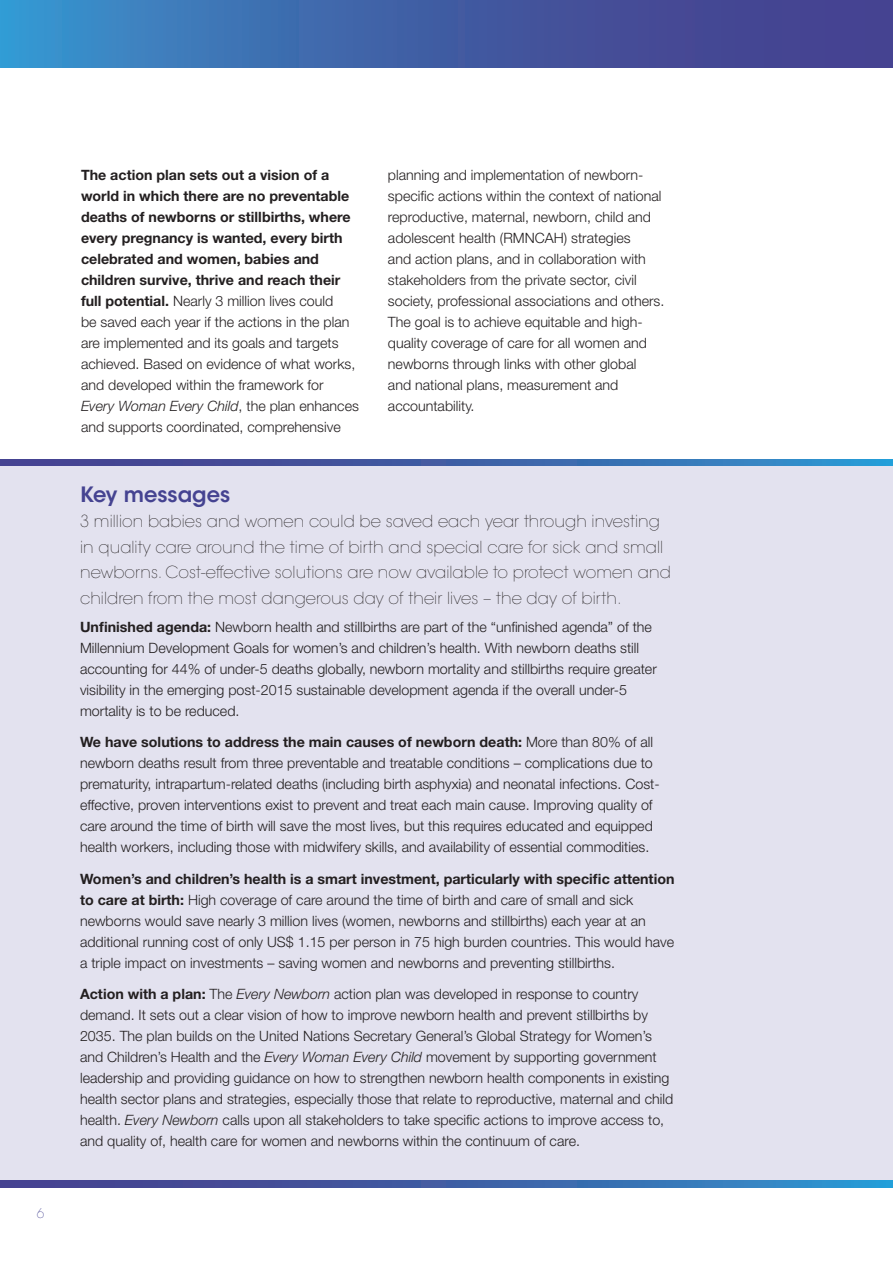
<style>
.page{position:relative;width:893px;height:1263px;background:#fff}
.page>*{position:absolute;margin:0;border:0;box-sizing:border-box;transform-origin:0 0}
.Subheads{font:600 21px "ITC Avant Garde Std";color:#454391}
.Intro_Copy{font:200 16.5px/25.5px "ITC Avant Garde Std";letter-spacing:.005em;color:#231f20}
.body{font:300 14.25px/21px "Helvetica Neue LT Std";color:#231f20}
.t1{font:200 13.5px "ITC Avant Garde Std";color:#454391}
.s1{font-weight:700}
.s2{font-style:italic}
</style>
<div class="page">
<div style="left:0;top:0;width:893px;height:68px;background:linear-gradient(to right,#398ec9,#483586)"></div>
<hr style="left:892px;top:68px;width:1px;height:661px;background:#e3e2ef">
<div style="left:0;top:459px;width:893px;height:722px;background:#e3e2ef"></div>
<svg style="left:0;top:1181px;width:893px;height:6px;background:#3c63a8"></svg>
<svg style="left:0;top:459px;width:893px;height:7px;background:#3c63a8"></svg>
<p class="t1" style="left:37px;top:1205px;width:9px">6</p>
<p class="body" style="left:81px;top:164px;width:279px"><span class="s1">The action plan sets out a vision of a world in which there are no preventable deaths of newborns or stillbirths, where every pregnancy is wanted, every birth celebrated and women, babies and children survive, thrive and reach their full potential.</span> Nearly 3 million lives could<br>be saved each year if the actions in the plan are implemented and its goals and targets achieved. Based on evidence of what works, and developed within the framework for <span class="s2">Every Woman Every Child</span>, the plan enhances and supports coordinated, comprehensive</p>
<p class="body" style="left:388px;top:164px;width:278px">planning and implementation of newborn&shy;specific actions within the context of national reproductive, maternal, newborn, child and adolescent health (RMNCAH) strategies<br>and action plans, and in collaboration with stakeholders from the private sector, civil society, professional associations and others.<br>The goal is to achieve equitable and high&shy;quality coverage of care for all women and newborns through links with other global<br>and national plans, measurement and accountability.</p>
<p class="Subheads" style="left:80px;top:481px;width:152px">Key messages</p>
<p class="Intro_Copy" style="left:80px;top:509px;width:592px">3 million babies and women could be saved each year through investing in quality care around the time of birth and special care for sick and small newborns. Cost-effective solutions are now available to protect women and children from the most dangerous day of their lives – the day of birth.</p>
<p class="body" style="left:80px;top:616px;width:578px"><span class="s1">Unfinished agenda:</span> Newborn health and stillbirths are part of the “unfinished agenda” of the Millennium Development Goals for women’s and children’s health. With newborn deaths still accounting for 44% of under-5 deaths globally, newborn mortality and stillbirths require greater visibility in the emerging post-2015 sustainable development agenda if the overall under-5 mortality is to be reduced.</p>
<p class="body" style="left:80px;top:731px;width:581px"><span class="s1">We have solutions to address the main causes of newborn death:</span> More than 80% of all newborn deaths result from three preventable and treatable conditions – complications due to prematurity, intrapartum-related deaths (including birth asphyxia) and neonatal infections. Cost&shy;effective, proven interventions exist to prevent and treat each main cause. Improving quality of care around the time of birth will save the most lives, but this requires educated and equipped health workers, including those with midwifery skills, and availability of essential commodities.</p>
<p class="body" style="left:80px;top:868px;width:596px"><span class="s1">Women’s and children’s health is a smart investment, particularly with specific attention to care at birth:</span> High coverage of care around the time of birth and care of small and sick newborns would save nearly 3 million lives (women, newborns and stillbirths) each year at an additional running cost of only US$ 1.15 per person in 75 high burden countries. This would have a triple impact on investments – saving women and newborns and preventing stillbirths.</p>
<p class="body" style="left:80px;top:983px;width:595px"><span class="s1">Action with a plan:</span> The <span class="s2">Every Newborn</span> action plan was developed in response to country demand. It sets out a clear vision of how to improve newborn health and prevent stillbirths by 2035. The plan builds on the United Nations Secretary General’s Global Strategy for Women’s and Children’s Health and the <span class="s2">Every Woman Every Child</span> movement by supporting government leadership and providing guidance on how to strengthen newborn health components in existing health sector plans and strategies, especially those that relate to reproductive, maternal and child health. <span class="s2">Every Newborn</span> calls upon all stakeholders to take specific actions to improve access to, and quality of, health care for women and newborns within the continuum of care.</p>
</div>
